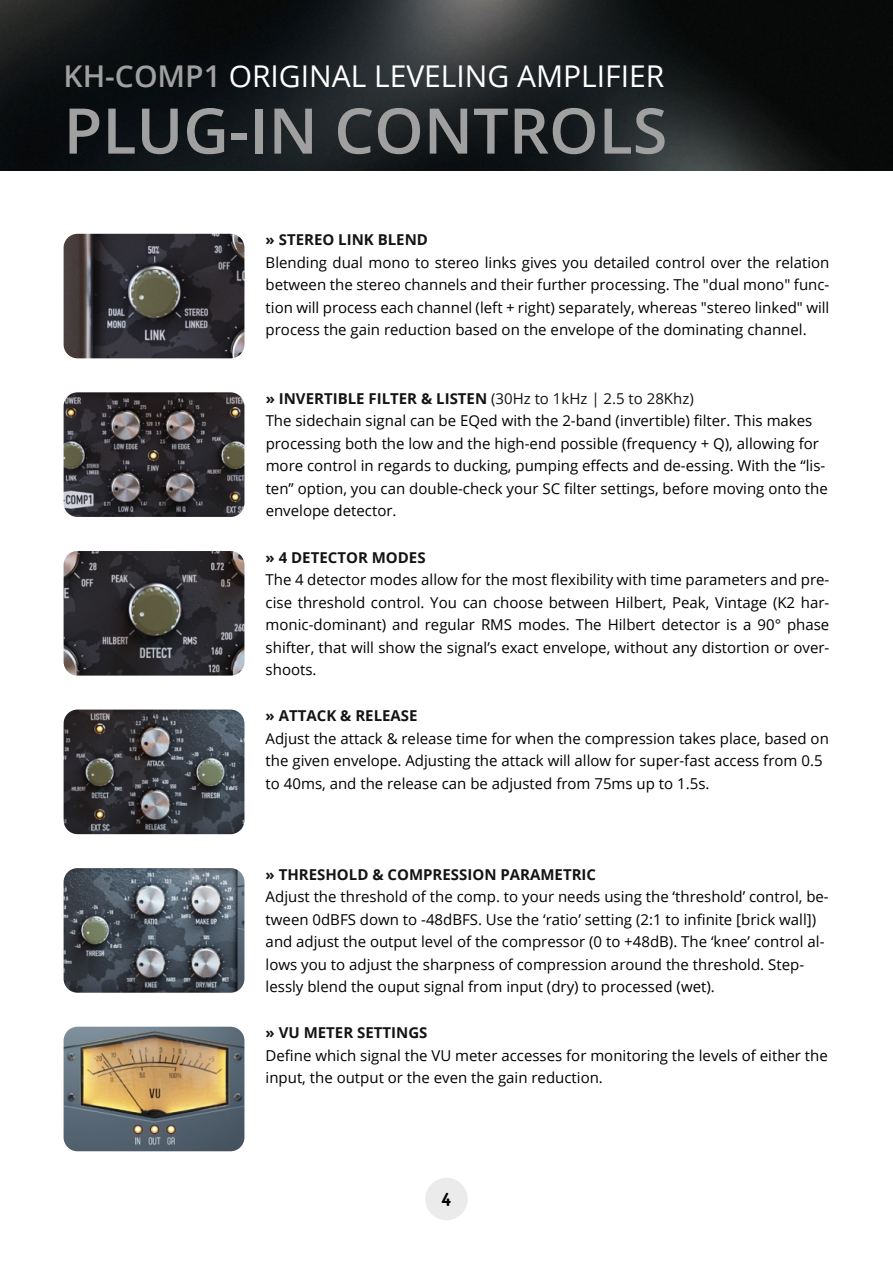
<style>
.page{position:relative;width:893px;height:1263px;background:#fff}
.page>*{position:absolute;margin:0;border:0;box-sizing:border-box;transform-origin:0 0}
.t1{font:600 63px "Open Sans";color:#a0a0a0}
.t2{font:30px "Open Sans";color:#fff}
.t3{font:700 18px "Dosis";color:#000}
.t4{font:15px/22.5px "Open Sans";color:#000}
.t5{font:700 15px "Open Sans";color:#141413}
.s1{font-weight:600;color:#a0a0a0}
.s2{font-weight:700;color:#141413}
.s3{color:#141413}
</style>
<div class="page">
<img style="left:0;top:0;width:893px;height:170px">
<div style="left:425px;top:1178px;width:43px;height:42px;background:#ebebeb;border-radius:50%"></div>
<img style="left:64px;top:234px;width:180px;height:124px;border-radius:14px">
<img style="left:64px;top:392px;width:180px;height:125px;border-radius:14px">
<img style="left:64px;top:551px;width:180px;height:124px;border-radius:14px">
<img style="left:64px;top:710px;width:180px;height:124px;border-radius:14px">
<img style="left:64px;top:868px;width:180px;height:125px;border-radius:14px">
<img style="left:64px;top:1027px;width:180px;height:124px;border-radius:14px">
<h2 class="t2" style="left:64px;top:64px;width:602px"><span class="s1">KH-COMP1</span> ORIGINAL LEVELING AMPLIFIER</h2>
<h1 class="t1" style="left:64px;top:105px;width:605px">PLUG-IN CONTROLS</h1>
<p class="t5" style="left:266px;top:234px;width:164px">» STEREO LINK BLEND</p>
<p class="t4" style="left:266px;top:252px;width:565px;text-align:justify">Blending dual mono to stereo links gives you detailed control over the relation between the stereo channels and their further processing. The "dual mono" func&shy;tion will process each channel (left + right) separately, whereas "stereo linked" will process the gain reduction based on the envelope of the dominating channel.</p>
<p class="t4" style="left:266px;top:389px;width:564px"><span class="s2">» INVERTIBLE FILTER &amp; LISTEN</span> <span class="s3">(30Hz to 1kHz | 2.5 to 28Khz)<br></span>The sidechain signal can be EQed with the 2-band (invertible) filter. This makes processing both the low and the high-end possible (frequency + Q), allowing for more control in regards to ducking, pumping effects and de-essing. With the “lis&shy;ten” option, you can double-check your SC filter settings, before moving onto the envelope detector.</p>
<p class="t5" style="left:266px;top:551px;width:162px">» 4 DETECTOR MODES</p>
<p class="t4" style="left:266px;top:570px;width:565px;text-align:justify">The 4 detector modes allow for the most flexibility with time parameters and pre&shy;cise threshold control. You can choose between Hilbert, Peak, Vintage (K2 har&shy;monic-dominant) and regular RMS modes. The Hilbert detector is a 90° phase shifter, that will show the signal’s exact envelope, without any distortion or over&shy;shoots.</p>
<p class="t5" style="left:266px;top:710px;width:153px">» ATTACK &amp; RELEASE</p>
<p class="t4" style="left:266px;top:728px;width:565px">Adjust the attack &amp; release time for when the compression takes place, based on the given envelope. Adjusting the attack will allow for super-fast access from 0.5 to 40ms, and the release can be adjusted from 75ms up to 1.5s.</p>
<p class="t5" style="left:266px;top:868px;width:332px">» THRESHOLD &amp; COMPRESSION PARAMETRIC</p>
<p class="t4" style="left:266px;top:887px;width:565px">Adjust the threshold of the comp. to your needs using the ‘threshold’ control, be&shy;tween 0dBFS down to -48dBFS. Use the ‘ratio’ setting (2:1 to infinite [brick wall]) and adjust the output level of the compressor (0 to +48dB). The ‘knee’ control al&shy;lows you to adjust the sharpness of compression around the threshold. Step&shy;lessly blend the ouput signal from input (dry) to processed (wet).</p>
<p class="t5" style="left:266px;top:1027px;width:163px">» VU METER SETTINGS</p>
<p class="t4" style="left:266px;top:1045px;width:564px">Define which signal the VU meter accesses for monitoring the levels of either the input, the output or the even the gain reduction.</p>
<p class="t3" style="left:442px;top:1187px;width:11px">4</p>
</div>
